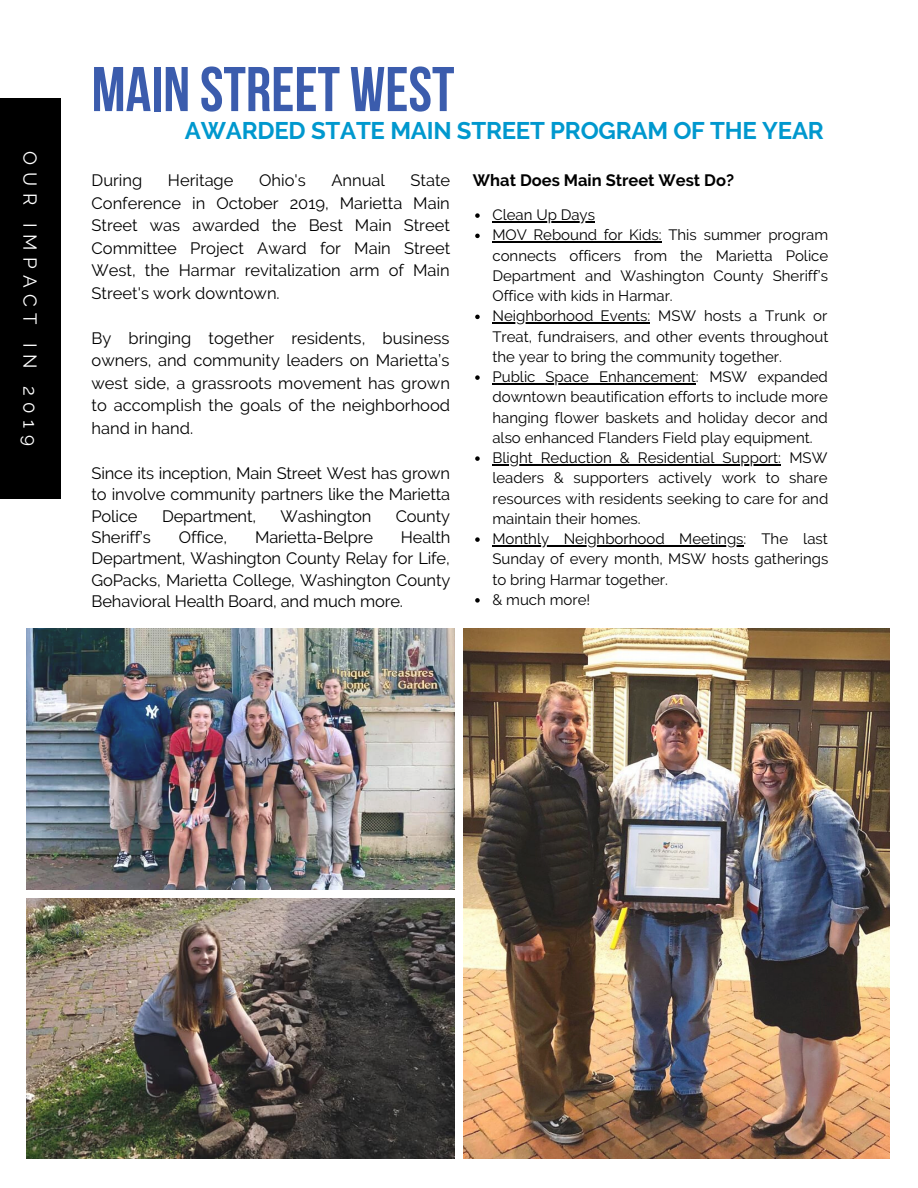
<style>
.page{position:relative;width:918px;height:1188px;background:#fff}
.page>*{position:absolute;margin:0;border:0;box-sizing:border-box;transform-origin:0 0}
.t1{font:700 63px "Bebas Neue";color:#3b5cad}
.t2{font:700 24px "Raleway";letter-spacing:-.01em;color:#0098ce}
.t3{font:18.75px "Raleway";letter-spacing:.35em;color:#fff}
.t4{font:16.5px/22.5px "Raleway";letter-spacing:-.01em;color:#000;text-align:justify}
.t5{font:700 16.5px "Raleway";color:#000}
.t6{font:15px/20.2px "Raleway";color:#000}
</style>
<div class="page">
<div style="left:0;top:98px;width:61px;height:401px;background:#000"></div>
<svg style="left:475px;top:213px;width:5px;height:5px"></svg>
<hr style="left:492px;top:221px;width:103px;height:1px;background:#000">
<svg style="left:475px;top:234px;width:5px;height:4px"></svg>
<hr style="left:492px;top:241px;width:170px;height:2px;background:#000">
<svg style="left:475px;top:315px;width:5px;height:4px"></svg>
<hr style="left:492px;top:322px;width:158px;height:2px;background:#000">
<svg style="left:475px;top:375px;width:5px;height:5px"></svg>
<hr style="left:492px;top:383px;width:204px;height:1px;background:#000">
<svg style="left:475px;top:456px;width:5px;height:5px"></svg>
<hr style="left:492px;top:464px;width:289px;height:1px;background:#000">
<svg style="left:475px;top:537px;width:5px;height:5px"></svg>
<hr style="left:492px;top:545px;width:252px;height:1px;background:#000">
<svg style="left:475px;top:598px;width:5px;height:5px"></svg>
<img style="left:27px;top:629px;width:427px;height:261px">
<img style="left:463px;top:629px;width:427px;height:530px">
<img style="left:27px;top:899px;width:427px;height:260px">
<p class="t3" style="left:41px;top:151px;width:296px;rotate:90deg">OUR IMPACT IN 2019</p>
<h1 class="t1" style="left:92px;top:64px;width:364px">MAIN STREET WEST</h1>
<h2 class="t2" style="left:185px;top:116px;width:640px">AWARDED STATE MAIN STREET PROGRAM OF THE YEAR</h2>
<p class="t4" style="left:92px;top:169px;width:52px">During</p>
<p class="t4" style="left:168px;top:169px;width:67px">Heritage</p>
<p class="t4" style="left:259px;top:169px;width:48px">Ohio's</p>
<p class="t4" style="left:331px;top:169px;width:55px">Annual</p>
<p class="t4" style="left:92px;top:169px;width:360px;text-indent:319px">State Conference in October 2019, Marietta Main Street was awarded the Best Main Street Committee Project Award for Main Street West, the Harmar revitalization arm of Main Street's work downtown.</p>
<p class="t4" style="left:92px;top:327px;width:360px">By bringing together residents, business owners, and community leaders on Marietta’s west side, a grassroots movement has grown to accomplish the goals of the neighborhood hand in hand.</p>
<p class="t4" style="left:92px;top:462px;width:360px;line-height:21.3px">Since its inception, Main Street West has grown to involve community partners like the Marietta Police</p>
<p class="t4" style="left:162px;top:505px;width:95px">Department,</p>
<p class="t4" style="left:281px;top:505px;width:92px">Washington</p>
<p class="t4" style="left:396px;top:505px;width:56px">County</p>
<p class="t4" style="left:92px;top:526px;width:61px">Sheriff’s</p>
<p class="t4" style="left:179px;top:526px;width:50px">Office,</p>
<p class="t4" style="left:255px;top:526px;width:119px">Marietta-Belpre</p>
<p class="t4" style="left:92px;top:527px;width:360px;line-height:21.3px;text-indent:309px">Health Department, Washington County Relay for Life, GoPacks, Marietta College, Washington County Behavioral Health Board, and much more.</p>
<p class="t5" style="left:473px;top:171px;width:263px">What Does Main Street West Do?</p>
<p class="t6" style="left:492px;top:205px;width:337px">Clean Up Days<br>MOV Rebound for Kids: This summer program connects officers from the Marietta Police Department and Washington County Sheriff’s Office with kids in Harmar.<br>Neighborhood Events: MSW hosts a Trunk or Treat, fundraisers, and other events throughout the year to bring the community together.<br>Public Space Enhancement: MSW expanded downtown beautification efforts to include more hanging flower baskets and holiday decor and also enhanced Flanders Field play equipment.<br>Blight Reduction &amp; Residential Support: MSW leaders &amp; supporters actively work to share resources with residents seeking to care for and maintain their homes.<br>Monthly Neighborhood Meetings: The last Sunday of every month, MSW hosts gatherings to bring Harmar together.<br>&amp; much more!</p>
</div>
